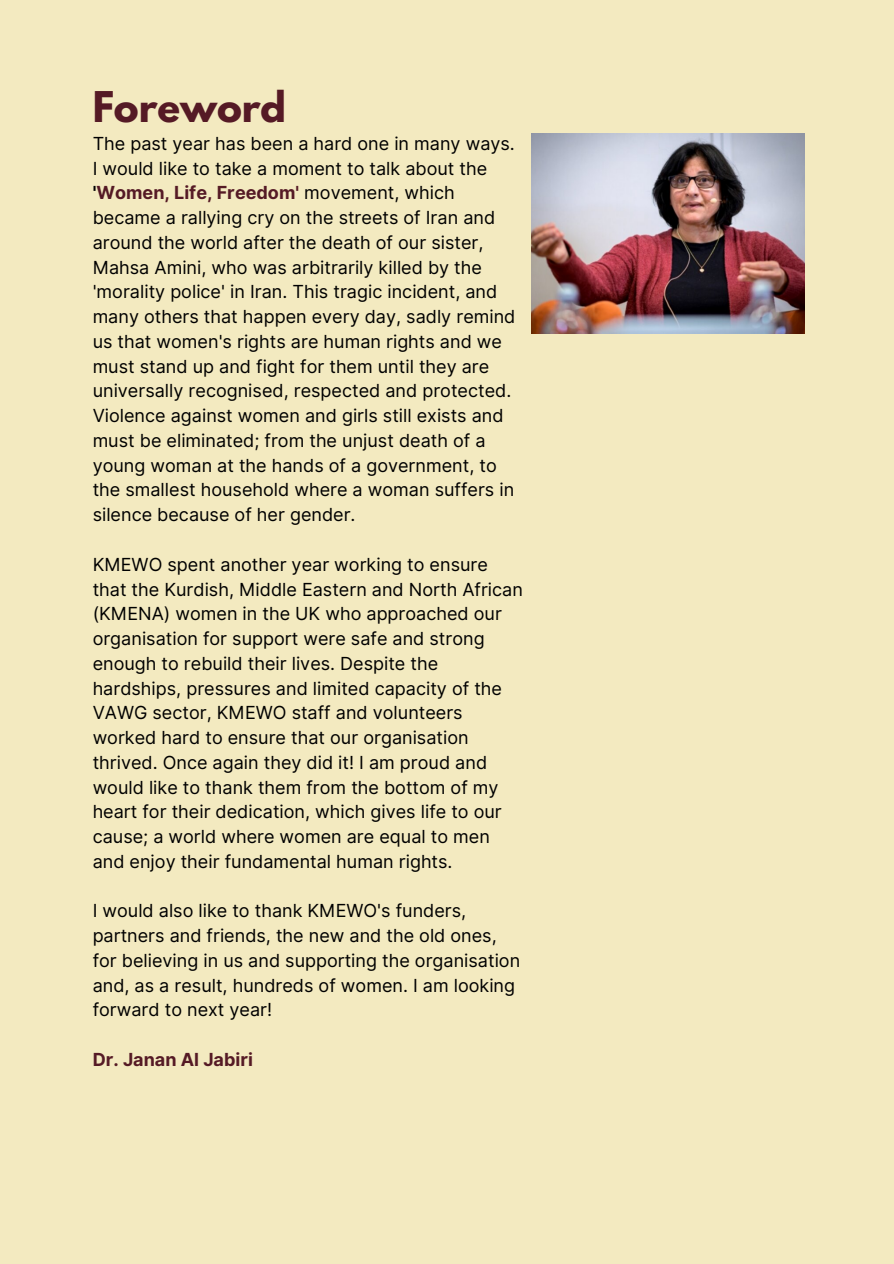
<style>
.page{position:relative;width:894px;height:1264px;background:#fff}
.page>*{position:absolute;margin:0;border:0;box-sizing:border-box;transform-origin:0 0}
.t1{font:700 37.5px "League Spartan";color:#551a25}
.t2{font:18px/24.8px "Inter";color:#000}
.t3{font:700 18px "Inter";color:#551a25}
.s1{font-weight:700}
.s2{font-weight:700;color:#551a25}
</style>
<div class="page">
<div style="left:0;top:0;width:893px;height:1263px;background:#f3eac0"></div>
<img style="left:531px;top:134px;width:273px;height:200px">
<p class="t1" style="left:93px;top:88px;width:195px">Foreword</p>
<p class="t2" style="left:93px;top:131px;width:424px">The past year has been a hard one in many ways.<br>I would like to take a moment to talk about the <span class="s1">'</span><span class="s2">Women, Life, Freedom'</span> movement, which became a rallying cry on the streets of Iran and around the world after the death of our sister, Mahsa Amini, who was arbitrarily killed by the 'morality police' in Iran. This tragic incident, and many others that happen every day, sadly remind us that women's rights are human rights and we must stand up and fight for them until they are universally recognised, respected and protected.<br>Violence against women and girls still exists and must be eliminated; from the unjust death of a young woman at the hands of a government, to the smallest household where a woman suffers in silence because of her gender.</p>
<p class="t2" style="left:93px;top:552px;width:431px">KMEWO spent another year working to ensure that the Kurdish, Middle Eastern and North African (KMENA) women in the UK who approached our organisation for support were safe and strong enough to rebuild their lives. Despite the hardships, pressures and limited capacity of the VAWG sector, KMEWO staff and volunteers worked hard to ensure that our organisation thrived. Once again they did it! I am proud and would like to thank them from the bottom of my heart for their dedication, which gives life to our cause; a world where women are equal to men and enjoy their fundamental human rights.</p>
<p class="t2" style="left:93px;top:898px;width:429px">I would also like to thank KMEWO's funders, partners and friends, the new and the old ones, for believing in us and supporting the organisation and, as a result, hundreds of women. I am looking forward to next year!</p>
<h2 class="t3" style="left:93px;top:1048px;width:162px">Dr. Janan Al Jabiri</h2>
</div>
